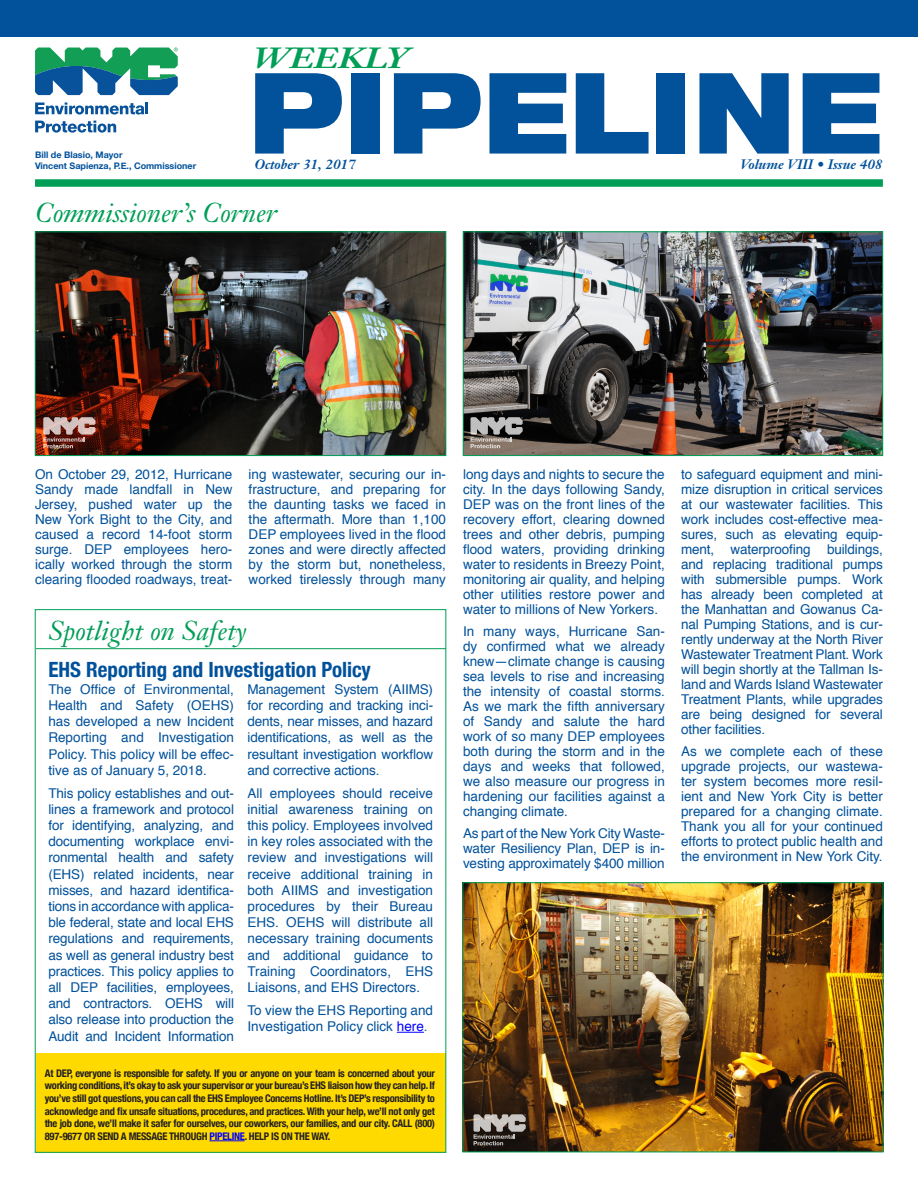
<style>
.page{position:relative;width:918px;height:1188px;background:#fff}
.page>*{position:absolute;margin:0;border:0;box-sizing:border-box;transform-origin:0 0}
.t1{font:900 expanded 112.5px "Helvetica Neue";color:#01519b;scale:.9 1}
.t2{font:italic 700 28.8px "Janson Text";color:#009e57;scale:1.25 1}
.t3{font:italic 27px "Janson Text";color:#009e57}
.body{font:700 condensed 21px "Helvetica Neue";color:#01519b}
.body-2{font:13.5px/15px "Helvetica";color:#01519b;text-align:justify}
.t4{font:italic 700 13.5px "Janson Text";color:#01519b}
.t5{font:700 condensed 10.5px/12.6px "Helvetica Neue";letter-spacing:-.025em;color:#231f20;text-align:justify}
.t6{font:700 9px "Helvetica Neue";color:#01519b}
.s1{color:#00f}
</style>
<div class="page">
<svg style="left:35px;top:103px;width:113px;height:12px"></svg>
<svg style="left:35px;top:121px;width:81px;height:12px"></svg>
<svg style="left:35px;top:48px;width:143px;height:47px"></svg>
<div style="left:35px;top:179px;width:848px;height:8px;background:#009e57"></div>
<div style="left:0;top:0;width:918px;height:36px;background:#01519b"></div>
<div style="left:36px;top:1054px;width:410px;height:99px;background:#ffda01"></div>
<hr style="left:36px;top:648px;width:410px;height:1px;background:#009e57">
<hr style="left:210px;top:1141px;width:35px;height:1px;background:#00f">
<svg style="left:397px;top:1032px;width:27px;height:1px"></svg>
<img style="left:465px;top:884px;width:416px;height:266px">
<div style="left:463px;top:882px;width:420px;height:270px;border:1px solid #009e57"></div>
<img style="left:465px;top:234px;width:416px;height:220px">
<div style="left:463px;top:232px;width:420px;height:224px;border:1px solid #009e57"></div>
<svg style="left:470px;top:417px;width:53px;height:31px;background:#8c8783"></svg>
<img style="left:37px;top:234px;width:407px;height:220px">
<div style="left:35px;top:232px;width:411px;height:224px;border:1px solid #009e57"></div>
<svg style="left:474px;top:1114px;width:52px;height:31px;background:#77716d"></svg>
<svg style="left:43px;top:417px;width:53px;height:31px;background:#996f67"></svg>
<p class="t6" style="left:35px;top:148px;width:89px">Bill de Blasio, Mayor</p>
<p class="t6" style="left:35px;top:158px;width:163px">Vincent Sapienza, P.E., Commissioner</p>
<p class="t2" style="left:253px;top:40px;width:126px">WEEKLY</p>
<p class="t1" style="left:248px;top:40px;width:706px">PIPELINE</p>
<p class="t4" style="left:255px;top:155px;width:103px">October 31, 2017</p>
<p class="t4" style="left:741px;top:155px;width:143px">Volume VIII • Issue 408</p>
<p class="t3" style="left:35px;top:196px;width:244px">Commissioner’s Corner</p>
<p class="body-2" style="left:35px;top:468px;width:199px">On October 29, 2012, Hurricane Sandy made landfall in New Jersey, pushed water up the New York Bight to the City, and caused a record 14-foot storm surge. DEP employees hero&shy;ically worked through the storm clearing flooded roadways, treat-</p>
<p class="body-2" style="left:249px;top:468px;width:199px">ing wastewater, securing our in&shy;frastructure, and preparing for the daunting tasks we faced in the aftermath. More than 1,100<br>DEP employees lived in the flood zones and were directly affected by the storm but, nonetheless, worked tirelessly through many</p>
<p class="body-2" style="left:463px;top:468px;width:203px">long days and nights to secure the city. In the days following Sandy, DEP was on the front lines of the recovery effort, clearing downed trees and other debris, pumping flood waters, providing drinking water to residents in Breezy Point, monitoring air quality, and helping other utilities restore power and water to millions of New Yorkers.</p>
<p class="body-2" style="left:463px;top:624px;width:203px">In many ways, Hurricane San&shy;dy confirmed what we already knew—climate change is causing sea levels to rise and increasing the intensity of coastal storms.<br>As we mark the fifth anniversary of Sandy and salute the hard work of so many DEP employees both during the storm and in the days and weeks that followed, we also measure our progress in hardening our facilities against a changing climate.</p>
<p class="body-2" style="left:463px;top:826px;width:203px">As part of the New York City Waste&shy;water Resiliency Plan, DEP is in&shy;vesting approximately $400 million</p>
<p class="t3" style="left:48px;top:614px;width:200px">Spotlight on Safety</p>
<p class="body" style="left:48px;top:652px;width:324px">EHS Reporting and Investigation Policy</p>
<p class="body-2" style="left:48px;top:681px;width:187px;line-height:16.2px">The Office of Environmental, Health and Safety (OEHS) has developed a new Incident Reporting and Investigation Policy. This policy will be effec&shy;tive as of January 5, 2018.</p>
<p class="body-2" style="left:48px;top:785px;width:187px;line-height:16.2px">This policy establishes and out&shy;lines a framework and protocol for identifying, analyzing, and documenting workplace envi&shy;ronmental health and safety (EHS) related incidents, near misses, and hazard identifica&shy;tions in accordance with applica&shy;ble federal, state and local EHS regulations and requirements, as well as general industry best practices. This policy applies to all DEP facilities, employees, and contractors. OEHS will also release into production the Audit and Incident Information</p>
<p class="body-2" style="left:248px;top:681px;width:187px;line-height:16.2px">Management System (AIIMS) for recording and tracking inci&shy;dents, near misses, and hazard identifications, as well as the resultant investigation workflow and corrective actions.</p>
<p class="body-2" style="left:248px;top:785px;width:187px;line-height:16.2px">All employees should receive initial awareness training on this policy. Employees involved in key roles associated with the review and investigations will receive additional training in both AIIMS and investigation procedures by their Bureau EHS. OEHS will distribute all necessary training documents and additional guidance to Training Coordinators, EHS Liaisons, and EHS Directors.</p>
<p class="body-2" style="left:248px;top:1003px;width:187px;line-height:16.2px">To view the EHS Reporting and<br>Investigation Policy click <span class="s1">here</span>.</p>
<p class="t5" style="left:45px;top:1066px;width:392px">At DEP, everyone is responsible for safety. If you or anyone on your team is concerned about your working conditions, it’s okay to ask your supervisor or your bureau’s EHS liaison how they can help. If you’ve still got questions, you can call the EHS Employee Concerns Hotline. It’s DEP’s responsibility to acknowledge and fix unsafe situations, procedures, and practices. With your help, we’ll not only get the job done, we’ll make it safer for ourselves, our coworkers, our families, and our city. CALL (800)<br>897-9677 OR SEND A MESSAGE THROUGH <span class="s1">PIPELINE</span>. HELP IS ON THE WAY.</p>
<p class="body-2" style="left:681px;top:468px;width:203px">to safeguard equipment and mini&shy;mize disruption in critical services at our wastewater facilities. This work includes cost-effective mea&shy;sures, such as elevating equip&shy;ment, waterproofing buildings, and replacing traditional pumps with submersible pumps. Work has already been completed at the Manhattan and Gowanus Ca&shy;nal Pumping Stations, and is cur&shy;rently underway at the North River Wastewater Treatment Plant. Work will begin shortly at the Tallman Is&shy;land and Wards Island Wastewater Treatment Plants, while upgrades are being designed for several other facilities.</p>
<p class="body-2" style="left:681px;top:744px;width:203px">As we complete each of these upgrade projects, our wastewa&shy;ter system becomes more resil&shy;ient and New York City is better prepared for a changing climate.<br>Thank you all for your continued efforts to protect public health and the environment in New York City.</p>
</div>
